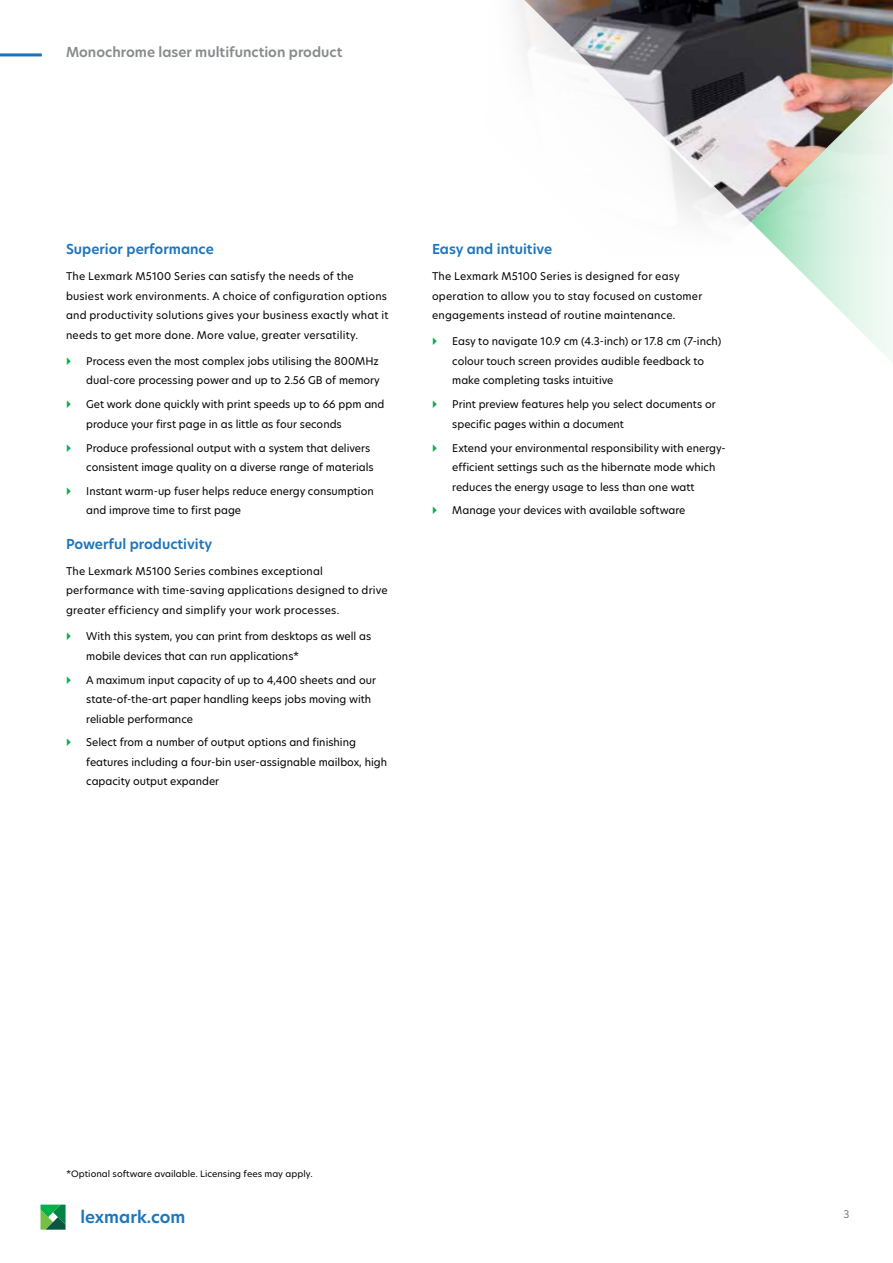
<style>
.page{position:relative;width:893px;height:1263px;background:#fff}
.page>*{position:absolute;margin:0;border:0;box-sizing:border-box;transform-origin:0 0}
.t1{font:600 16.5px "TP Hero";color:#1c75bc}
.t2{font:600 13.5px "TP Hero";color:#1c75bc}
.t3{font:600 13.5px "TP Hero";color:#888a8c}
.t4{font:10.5px/19.5px "TP Hero";color:#000}
.t5{font:10.5px/19.5px "TP Hero";letter-spacing:.02em;color:#000}
.t6{font:10.5px "TP Hero";color:#7e7e85}
.t7{font:8.7px "TP Hero";color:#000}
</style>
<div class="page">
<svg style="left:40px;top:1204px;width:26px;height:26px"></svg>
<hr style="left:0;top:53px;width:42px;height:3px;background:#1c75bc">
<svg style="left:515px;top:0;width:378px;height:225px"></svg>
<img style="left:751px;top:43px;width:142px;height:320px">
<p class="t3" style="left:66px;top:43px;width:278px">Monochrome laser multifunction product</p>
<p class="t2" style="left:66px;top:240px;width:149px">Superior performance</p>
<p class="t5" style="left:66px;top:266px;width:324px">The Lexmark M5100 Series can satisfy the needs of the busiest work environments. A choice of configuration options and productivity solutions gives your business exactly what it needs to get more done. More value, greater versatility.</p>
<p class="t4" style="left:86px;top:351px;width:295px">Process even the most complex jobs utilising the 800MHz dual-core processing power and up to 2.56 GB of memory</p>
<p class="t4" style="left:86px;top:394px;width:300px">Get work done quickly with print speeds up to 66 ppm and produce your first page in as little as four seconds</p>
<p class="t4" style="left:86px;top:438px;width:289px">Produce professional output with a system that delivers consistent image quality on a diverse range of materials</p>
<p class="t4" style="left:86px;top:481px;width:289px">Instant warm-up fuser helps reduce energy consumption and improve time to first page</p>
<p class="t2" style="left:66px;top:534px;width:148px">Powerful productivity</p>
<p class="t5" style="left:66px;top:561px;width:323px">The Lexmark M5100 Series combines exceptional performance with time-saving applications designed to drive greater efficiency and simplify your work processes.</p>
<p class="t4" style="left:86px;top:626px;width:286px">With this system, you can print from desktops as well as mobile devices that can run applications*</p>
<p class="t4" style="left:86px;top:670px;width:291px">A maximum input capacity of up to 4,400 sheets and our state-of-the-art paper handling keeps jobs moving with reliable performance</p>
<p class="t4" style="left:86px;top:733px;width:302px">Select from a number of output options and finishing features including a four-bin user-assignable mailbox, high capacity output expander</p>
<p class="t2" style="left:432px;top:240px;width:122px">Easy and intuitive</p>
<p class="t5" style="left:432px;top:266px;width:272px">The Lexmark M5100 Series is designed for easy operation to allow you to stay focused on customer engagements instead of routine maintenance.</p>
<p class="t4" style="left:452px;top:332px;width:270px">Easy to navigate 10.9 cm (4.3-inch) or 17.8 cm (7-inch) colour touch screen provides audible feedback to make completing tasks intuitive</p>
<p class="t4" style="left:452px;top:394px;width:265px">Print preview features help you select documents or specific pages within a document</p>
<p class="t4" style="left:452px;top:438px;width:275px">Extend your environmental responsibility with energy&shy;efficient settings such as the hibernate mode which reduces the energy usage to less than one watt</p>
<p class="t4" style="left:452px;top:501px;width:235px">Manage your devices with available software</p>
<p class="t7" style="left:66px;top:1167px;width:248px">*Optional software available. Licensing fees may apply.</p>
<h1 class="t1" style="left:80px;top:1206px;width:106px">lexmark.com</h1>
<p class="t6" style="left:843px;top:1207px;width:8px">3</p>
</div>
